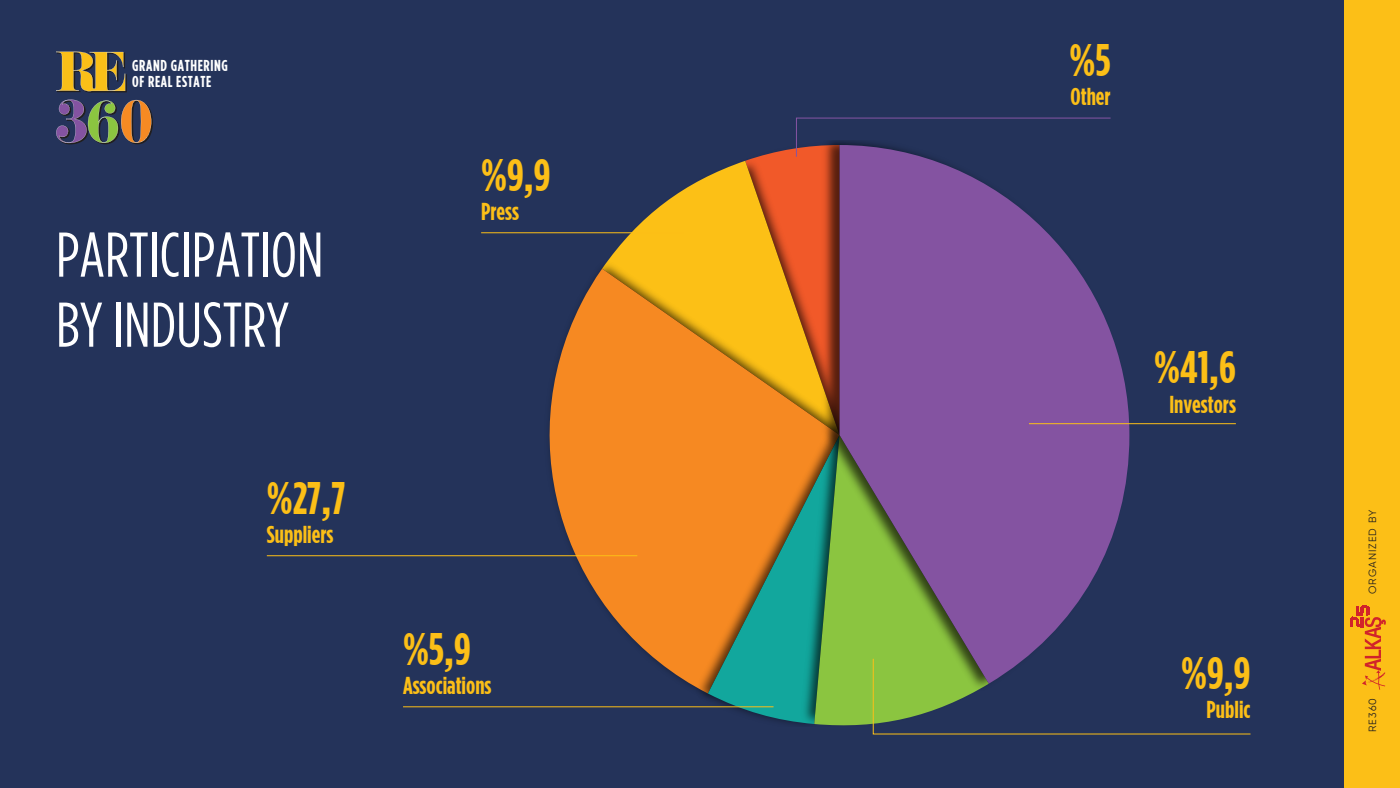
<style>
.page{position:relative;width:1400px;height:788px;background:#24335a}
.page>*{position:absolute;margin:0;border:0;box-sizing:border-box;transform-origin:0 0}
.t1{font:63px/70px "Gotham Condensed TRUN";color:#fff}
.t2{font:700 45.5px "Gotham Condensed TRUN";color:#fcbf17}
.t3{font:700 24.41px "Gotham Condensed TRUN";color:#fcbf17}
.t4{font:700 15.75px/16.7px "Gotham Condensed TRUN";letter-spacing:.04em;color:#fff}
.t5{font:10.5px "Gilroy";letter-spacing:.1em;color:#231f20}
</style>
<div class="page">
<div style="left:1344px;top:0;width:56px;height:788px;background:#fcbf17"></div>
<svg style="left:1350px;top:605px;width:36px;height:84px"></svg>
<svg style="left:602px;top:176px;width:106px;height:80px;fill:#fcc016"></svg>
<img style="left:601px;top:256px;width:107px;height:13px">
<svg style="left:509px;top:269px;width:199px;height:417px;fill:#f68922"></svg>
<img style="left:691px;top:420px;width:17px;height:288px">
<hr style="left:267px;top:555px;width:370px;height:1px;background:#fcbf17">
<hr style="left:403px;top:706px;width:371px;height:1px;background:#fcbf17">
<hr style="left:481px;top:232px;width:202px;height:1px;background:#fcbf17">
<svg style="left:708px;top:117px;width:543px;height:617px"></svg>
<svg style="left:56px;top:52px;width:71px;height:41px"></svg>
<svg style="left:56px;top:99px;width:97px;height:45px"></svg>
<p class="t4" style="left:132px;top:56px;width:97px">GRAND GATHERING<br>OF REAL ESTATE</p>
<h1 class="t1" style="left:56px;top:218px;width:269px">PARTICIPATION<br>BY INDUSTRY</h1>
<h2 class="t2" style="left:267px;top:472px;width:80px">%27,7</h2>
<p class="t3" style="left:267px;top:520px;width:68px">Suppliers</p>
<h2 class="t2" style="left:481px;top:149px;width:71px">%9,9</h2>
<p class="t3" style="left:481px;top:198px;width:39px">Press</p>
<h2 class="t2" style="left:403px;top:623px;width:69px">%5,9</h2>
<p class="t3" style="left:403px;top:671px;width:90px">Associations</p>
<h2 class="t2" style="left:1070px;top:34px;width:43px">%5</h2>
<p class="t3" style="left:1071px;top:83px;width:42px">Other</p>
<h2 class="t2" style="left:1154px;top:342px;width:83px">%41,6</h2>
<p class="t3" style="left:1169px;top:390px;width:68px">Investors</p>
<h2 class="t2" style="left:1181px;top:647px;width:71px">%9,9</h2>
<p class="t3" style="left:1206px;top:695px;width:46px">Public</p>
<p class="t5" style="left:1366px;top:594px;width:86px;rotate:-90deg">ORGANIZED BY</p>
<p class="t5" style="left:1366px;top:732px;width:35px;rotate:-90deg">RE360</p>
</div>
